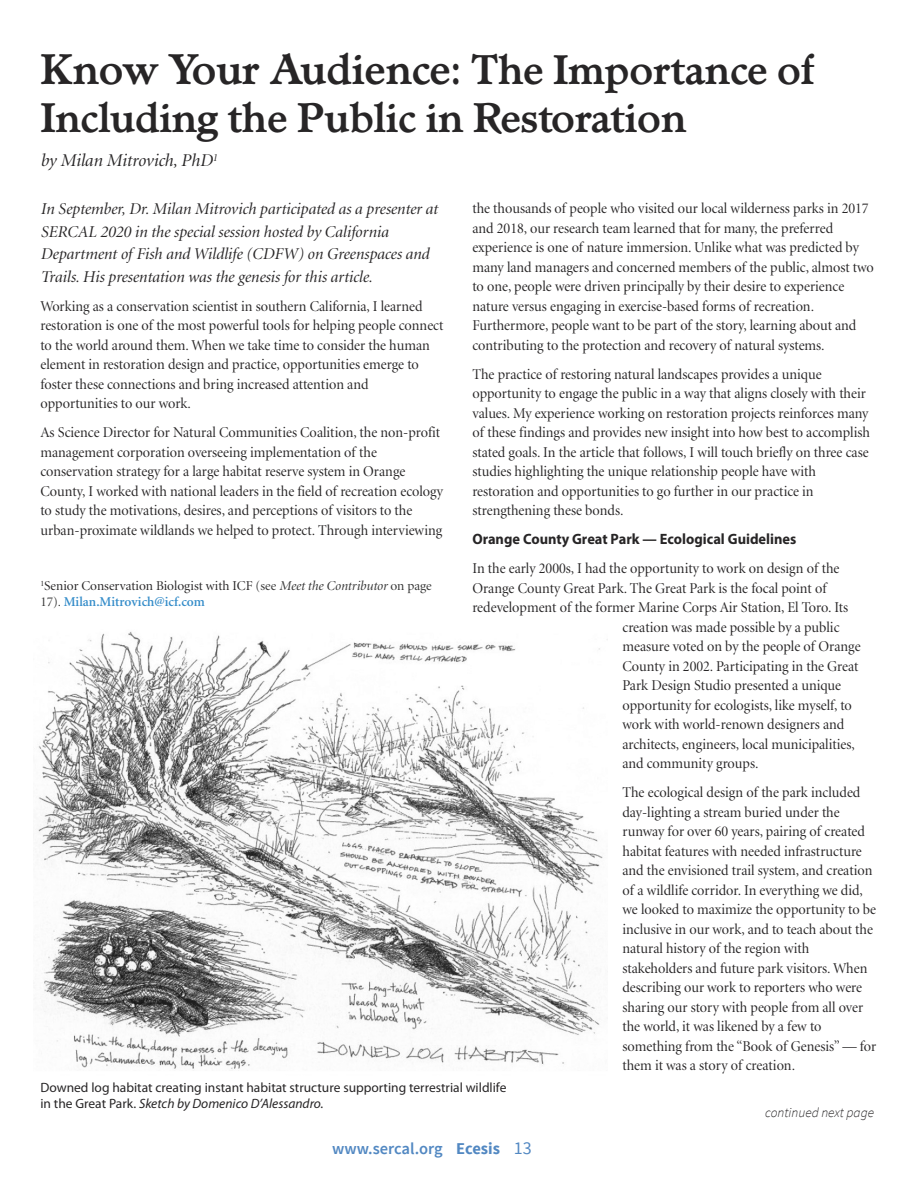
<style>
.page{position:relative;width:918px;height:1188px;background:#fff}
.page>*{position:absolute;margin:0;border:0;box-sizing:border-box;transform-origin:0 0}
.t1{font:700 45px "TC Administer";letter-spacing:-.005em;color:#272526;scale:.96 1}
.t2{font:700 43.5px "TC Administer";color:#272526;scale:.96 1}
.t3{font:italic 18px "Minion Display";color:#272526}
.t4{font:italic 16.5px/22.5px "Minion Display";color:#272526}
.t5{font:600 16.5px "Source Sans Pro";color:#5288c2}
.t6{font:15px/19.5px "Minion Display";color:#272526;scale:.96 1}
.t7{font:700 15px "Myriad Pro";color:#272526;scale:.96 1}
.t8{font:13.5px/16.2px "Myriad Pro";color:#272526}
.t9{font:13.5px "Minion Display";color:#272526}
.t10{font:600 13.5px "Minion";color:#348cc9}
.t11{font:italic 300 13.5px "Source Sans Pro";color:#272526}
.s1{font-size:43.5px}
.s2{color:#333}
.s3{font-style:italic;color:#333}
.s4{font-family:"Minion Display";font-weight:400;color:#333}
.s5{font-style:italic}
.s6{font-weight:700}
.s7{font-weight:400;font-size:18px}
</style>
<div class="page">
<img style="left:38px;top:631px;width:570px;height:438px">
<h1 class="t1" style="left:40px;top:52px;width:808px">Know Your Audience: <span class="s1">The Importance of</span></h1>
<h2 class="t2" style="left:40px;top:102px;width:675px">Including the Public in Restoration</h2>
<p class="t3" style="left:40px;top:154px;width:179px">by Milan Mitrovich, PhD<sup>1</sup></p>
<p class="t4" style="left:41px;top:199px;width:399px">In September, Dr. Milan Mitrovich participated as a presenter at SERCAL 2020 in the special session hosted by California Department of Fish and Wildlife (CDFW) on Greenspaces and Trails. His presentation was the genesis for this article.</p>
<p class="t6" style="left:40px;top:297px;width:421px">Working as a conservation scientist in southern California, I learned restoration is one of the most powerful tools for helping people connect to the world around them. When we take time to consider the human element in restoration design and practice, opportunities emerge to foster these connections and bring increased attention and opportunities to our work.</p>
<p class="t6" style="left:40px;top:424px;width:421px">As Science Director for Natural Communities Coalition, the non-profit management corporation overseeing implementation of the conservation strategy for a large habitat reserve system in Orange County, I worked with national leaders in the field of recreation ecology to study the motivations, desires, and perceptions of visitors to the urban-proximate wildlands we helped to protect. Through interviewing</p>
<p class="t9" style="left:40px;top:580px;width:393px"><sup>1</sup>Senior Conservation Biologist with ICF <span class="s2">(see</span> <span class="s3">Meet the Contributor</span> <span class="s2">on page</span></p>
<p class="t10" style="left:40px;top:597px;width:166px"><span class="s4">17).</span> Milan.Mitrovich@icf.com</p>
<p class="t6" style="left:472px;top:200px;width:420px">the thousands of people who visited our local wilderness parks in 2017 and 2018, our research team learned that for many, the preferred experience is one of nature immersion. Unlike what was predicted by many land managers and concerned members of the public, almost two to one, people were driven principally by their desire to experience nature versus engaging in exercise-based forms of recreation.<br>Furthermore, people want to be part of the story, learning about and contributing to the protection and recovery of natural systems.</p>
<p class="t6" style="left:472px;top:365px;width:416px">The practice of restoring natural landscapes provides a unique opportunity to engage the public in a way that aligns closely with their values. My experience working on restoration projects reinforces many of these findings and provides new insight into how best to accomplish stated goals. In the article that follows, I will touch briefly on three case studies highlighting the unique relationship people have with restoration and opportunities to go further in our practice in strengthening these bonds.</p>
<p class="t7" style="left:472px;top:533px;width:339px">Orange County Great Park — Ecological Guidelines</p>
<p class="t6" style="left:472px;top:560px;width:384px">In the early 2000s, I had the opportunity to work on design of the</p>
<p class="t6" style="left:472px;top:579px;width:370px">Orange County Great Park. The Great Park is the focal point of</p>
<p class="t6" style="left:472px;top:599px;width:393px">redevelopment of the former Marine Corps Air Station, El Toro. Its</p>
<p class="t6" style="left:622px;top:618px;width:228px">creation was made possible by a public</p>
<p class="t6" style="left:622px;top:638px;width:250px">measure voted on by the people of Orange</p>
<p class="t6" style="left:622px;top:657px;width:247px">County in 2002. Participating in the Great</p>
<p class="t6" style="left:622px;top:677px;width:229px">Park Design Studio presented a unique</p>
<p class="t6" style="left:622px;top:696px;width:241px">opportunity for ecologists, like myself, to</p>
<p class="t6" style="left:622px;top:716px;width:233px">work with world-renown designers and</p>
<p class="t6" style="left:622px;top:735px;width:244px">architects, engineers, local municipalities,</p>
<p class="t6" style="left:622px;top:755px;width:143px">and community groups.</p>
<p class="t6" style="left:622px;top:784px;width:266px">The ecological design of the park included day-lighting a stream buried under the runway for over 60 years, pairing of created habitat features with needed infrastructure and the envisioned trail system, and creation of a wildlife corridor. In everything we did, we looked to maximize the opportunity to be inclusive in our work, and to teach about the natural history of the region with stakeholders and future park visitors. When describing our work to reporters who were sharing our story with people from all over the world, it was likened by a few to something from the “Book of Genesis” — for them it was a story of creation.</p>
<p class="t8" style="left:40px;top:1080px;width:468px">Downed log habitat creating instant habitat structure supporting terrestrial wildlife in the Great Park. <span class="s5">Sketch by Domenico D’Alessandro.</span></p>
<p class="t5" style="left:332px;top:1138px;width:201px">www.sercal.org <span class="s6">Ecesis</span> <span class="s7">13</span></p>
<p class="t11" style="left:765px;top:1104px;width:110px">continued next page</p>
</div>
